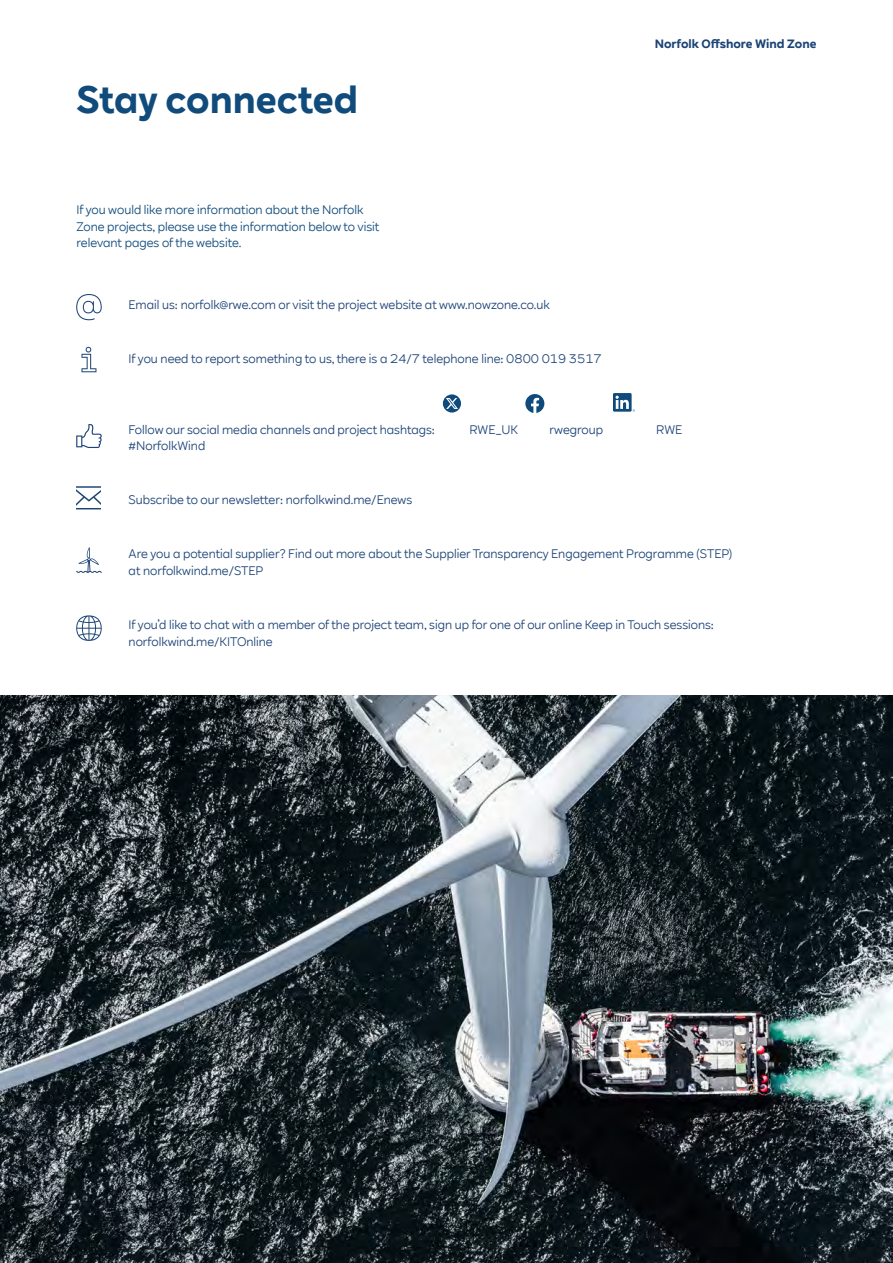
<style>
.page{position:relative;width:893px;height:1263px;background:#fff}
.page>*{position:absolute;margin:0;border:0;box-sizing:border-box;transform-origin:0 0}
.RWE_Headline_White{font:700 37.5px "RWE Sans";color:#104b7b}
.RWE_Running_Text{font:12px "RWE Sans";color:#1d4477}
.RWE_Headline_White-2{font:12px/16.8px "RWE Sans";color:#104b7b}
.t1{font:700 12px "RWE Sans";color:#1d4477}
</style>
<div class="page">
<img style="left:0;top:695px;width:893px;height:568px">
<svg style="left:77px;top:486px;width:24px;height:23px"></svg>
<svg style="left:81px;top:347px;width:15px;height:25px"></svg>
<svg style="left:613px;top:393px;width:22px;height:19px"></svg>
<svg style="left:525px;top:394px;width:19px;height:19px"></svg>
<svg style="left:443px;top:394px;width:18px;height:19px"></svg>
<svg style="left:76px;top:424px;width:26px;height:24px"></svg>
<svg style="left:76px;top:294px;width:26px;height:26px"></svg>
<svg style="left:76px;top:547px;width:26px;height:26px"></svg>
<svg style="left:76px;top:615px;width:26px;height:26px"></svg>
<p class="RWE_Headline_White" style="left:77px;top:76px;width:283px">Stay connected</p>
<p class="RWE_Headline_White-2" style="left:77px;top:201px;width:304px">If you would like more information about the Norfolk<br>Zone projects, please use the information below to visit relevant pages of the website.</p>
<p class="RWE_Running_Text" style="left:129px;top:297px;width:423px">Email us: norfolk@rwe.com or visit the project website at www.nowzone.co.uk</p>
<p class="RWE_Running_Text" style="left:129px;top:351px;width:475px">If you need to report something to us, there is a 24/7 telephone line: 0800 019 3517</p>
<p class="t1" style="left:655px;top:36px;width:163px">Norfolk Offshore Wind Zone</p>
<p class="RWE_Running_Text" style="left:129px;top:422px;width:308px">Follow our social media channels and project hashtags:</p>
<p class="RWE_Running_Text" style="left:469px;top:422px;width:50px">RWE_UK</p>
<p class="RWE_Running_Text" style="left:550px;top:422px;width:55px">rwegroup</p>
<p class="RWE_Running_Text" style="left:656px;top:422px;width:28px">RWE</p>
<p class="RWE_Running_Text" style="left:129px;top:439px;width:78px">#NorfolkWind</p>
<p class="RWE_Running_Text" style="left:129px;top:493px;width:285px">Subscribe to our newsletter: norfolkwind.me/Enews</p>
<p class="RWE_Running_Text" style="left:129px;top:547px;width:605px">Are you a potential supplier? Find out more about the Supplier Transparency Engagement Programme (STEP)</p>
<p class="RWE_Running_Text" style="left:129px;top:563px;width:136px">at norfolkwind.me/STEP</p>
<p class="RWE_Running_Text" style="left:129px;top:617px;width:587px">If you’d like to chat with a member of the project team, sign up for one of our online Keep in Touch sessions:</p>
<p class="RWE_Running_Text" style="left:129px;top:634px;width:146px">norfolkwind.me/KITOnline</p>
</div>
